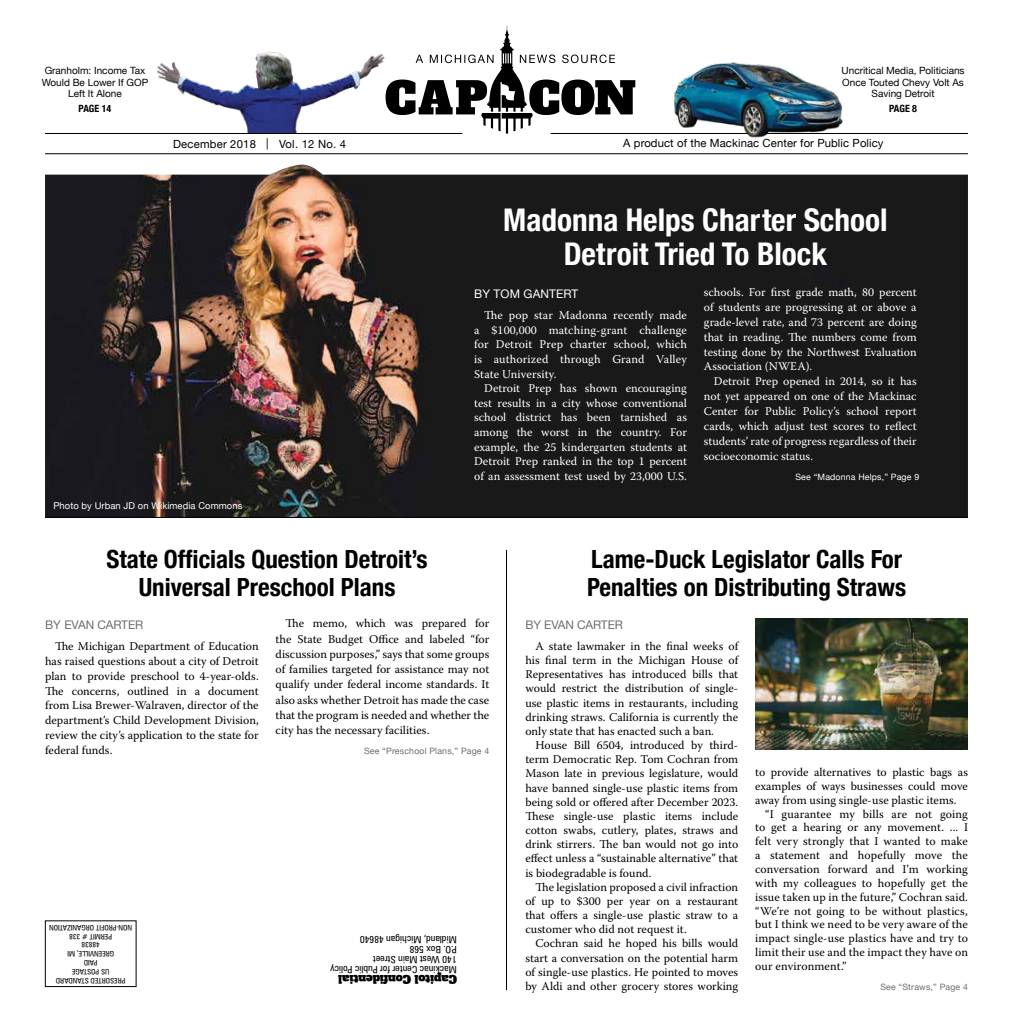
<style>
.page{position:relative;width:1013px;height:1035px;background:#fff}
.page>*{position:absolute;margin:0;border:0;box-sizing:border-box;transform-origin:0 0}
.t1{font:700 condensed 31.25px/33.8px "Helvetica Neue";color:#fff;text-align:center}
.t2{font:700 condensed 25px/27.5px "Helvetica Neue";color:#000}
.t3{font:11.88px/14.1px "Warnock Pro";letter-spacing:.005em;color:#000;text-align:justify}
.t4{font:11.88px/14.6px "Warnock Pro";color:#fff;text-align:justify}
.t5{font:11.88px "Helvetica Neue";letter-spacing:-.01em;color:#6d6e71}
.t6{font:11.88px "Helvetica Neue";letter-spacing:.01em;color:#fff}
.t7{font:11.25px "Helvetica Neue";letter-spacing:.01em;color:#000}
.t8{font:11.25px "Alfa Slab One";color:#000}
.t9{font:10px/11.2px "Helvetica Neue";color:#000;text-align:center}
.t10{font:condensed 10px/10px "Zurich BT";color:#000}
.t11{font:700 condensed 10px "Helvetica Neue";color:#000}
.t12{font:9.38px "Helvetica Neue";letter-spacing:.01em;color:#fff}
.t13{font:8.75px "Helvetica Neue";letter-spacing:.02em;color:#6d6e71}
.t14{font:8.75px "Helvetica Neue";letter-spacing:.02em;color:#fff}
.t15{font:condensed 7.5px/8.8px "Zurich BT";color:#000;text-align:center}
</style>
<div class="page">
<img style="left:755px;top:619px;width:213px;height:131px">
<img style="left:157px;top:51px;width:228px;height:82px">
<img style="left:45px;top:165px;width:922px;height:352px">
<div style="left:45px;top:921px;width:91px;height:66px;border:1px solid #000"></div>
<svg style="left:385px;top:26px;width:250px;height:108px"></svg>
<hr style="left:45px;top:133px;width:417px;height:1px;background:#000">
<hr style="left:550px;top:133px;width:418px;height:1px;background:#000">
<hr style="left:45px;top:153px;width:923px;height:1px;background:#000">
<hr style="left:506px;top:550px;width:1px;height:440px;background:#000">
<hr style="left:45px;top:517px;width:923px;height:1px;background:#000">
<img style="left:673px;top:62px;width:170px;height:76px">
<p class="t9" style="left:42px;top:66px;width:108px">Granholm: Income Tax<br>Would Be Lower If GOP<br>Left It Alone</p>
<p class="t11" style="left:79px;top:100px;width:34px">PAGE 14</p>
<p class="t9" style="left:841px;top:66px;width:125px">Uncritical Media, Politicians<br>Once Touted Chevy Volt As<br>Saving Detroit</p>
<p class="t11" style="left:889px;top:100px;width:29px">PAGE 8</p>
<p class="t7" style="left:173px;top:136px;width:174px">December 2018 | Vol. 12 No. 4</p>
<p class="t7" style="left:623px;top:135px;width:262px">A product of the Mackinac Center for Public Policy</p>
<h1 class="t1" style="left:503px;top:201px;width:386px">Madonna Helps Charter School<br>Detroit Tried To Block</h1>
<p class="t6" style="left:474px;top:285px;width:106px">BY TOM GANTERT</p>
<p class="t4" style="left:474px;top:308px;width:214px;text-indent:10px">The pop star Madonna recently made a $100,000 matching-grant challenge for Detroit Prep charter school, which is authorized through Grand Valley State University.</p>
<p class="t4" style="left:474px;top:381px;width:214px;text-indent:10px">Detroit Prep has shown encouraging test results in a city whose conventional school district has been tarnished as among the worst in the country. For example, the 25 kindergarten students at Detroit Prep ranked in the top 1 percent of an assessment test used by 23,000 U.S.</p>
<p class="t4" style="left:704px;top:285px;width:214px">schools. For first grade math, 80 percent of students are progressing at or above a grade-level rate, and 73 percent are doing that in reading. The numbers come from testing done by the Northwest Evaluation Association (NWEA).</p>
<p class="t4" style="left:704px;top:374px;width:214px;text-indent:10px">Detroit Prep opened in 2014, so it has not yet appeared on one of the Mackinac Center for Public Policy’s school report cards, which adjust test scores to reflect students’ rate of progress regardless of their socioeconomic status.</p>
<p class="t14" style="left:795px;top:470px;width:125px">See “Madonna Helps,” Page 9</p>
<p class="t12" style="left:53px;top:499px;width:190px">Photo by Urban JD on Wikimedia Commons</p>
<h2 class="t2" style="left:107px;top:544px;width:323px;text-align:center">State Officials Question Detroit’s<br>Universal Preschool Plans</h2>
<p class="t5" style="left:45px;top:616px;width:100px">BY EVAN CARTER</p>
<p class="t3" style="left:45px;top:639px;width:215px;line-height:14.8px;text-indent:10px">The Michigan Department of Education has raised questions about a city of Detroit plan to provide preschool to 4-year-olds.<br>The concerns, outlined in a document from Lisa Brewer-Walraven, director of the department’s Child Development Division, review the city’s application to the state for federal funds.</p>
<p class="t3" style="left:275px;top:616px;width:215px;line-height:15.2px;text-indent:10px">The memo, which was prepared for the State Budget Office and labeled “for discussion purposes,” says that some groups of families targeted for assistance may not qualify under federal income standards. It also asks whether Detroit has made the case that the program is needed and whether the city has the necessary facilities.</p>
<p class="t13" style="left:364px;top:744px;width:127px">See “Preschool Plans,” Page 4</p>
<p class="t15" style="left:132px;top:985px;width:84px;rotate:-180deg">PRESORTED STANDARD<br>US POSTAGE<br>PAID<br>GREENVILLE, MI<br>48838<br>PERMIT # 338<br>NON-PROFIT ORGANIZATION</p>
<p class="t10" style="left:456px;top:974px;width:128px;rotate:-180deg">Mackinac Center for Public Policy<br>140 West Main Street<br>P.O. Box 568<br>Midland, Michigan 48640</p>
<p class="t8" style="left:457px;top:987px;width:120px;rotate:-180deg">Capitol Confidential</p>
<h2 class="t2" style="left:587px;top:544px;width:321px">Lame-Duck Legislator Calls For<br>Penalties on Distributing Straws</h2>
<p class="t5" style="left:525px;top:616px;width:99px">BY EVAN CARTER</p>
<p class="t3" style="left:525px;top:639px;width:214px;text-indent:10px">A state lawmaker in the final weeks of his final term in the Michigan House of Representatives has introduced bills that would restrict the distribution of single&shy;use plastic items in restaurants, including drinking straws. California is currently the only state that has enacted such a ban.</p>
<p class="t3" style="left:525px;top:738px;width:214px;text-indent:10px">House Bill 6504, introduced by third&shy;term Democratic Rep. Tom Cochran from Mason late in previous legislature, would have banned single-use plastic items from being sold or offered after December 2023.<br>These single-use plastic items include cotton swabs, cutlery, plates, straws and drink stirrers. The ban would not go into effect unless a “sustainable alternative” that is biodegradable is found.</p>
<p class="t3" style="left:525px;top:880px;width:214px;text-indent:10px">The legislation proposed a civil infraction of up to $300 per year on a restaurant that offers a single-use plastic straw to a customer who did not request it.</p>
<p class="t3" style="left:525px;top:936px;width:214px;text-indent:10px">Cochran said he hoped his bills would start a conversation on the potential harm of single-use plastics. He pointed to moves by Aldi and other grocery stores working</p>
<p class="t3" style="left:755px;top:765px;width:214px">to provide alternatives to plastic bags as</p>
<p class="t3" style="left:755px;top:779px;width:214px">examples of ways businesses could move</p>
<p class="t3" style="left:755px;top:793px;width:203px">away from using single-use plastic items.</p>
<p class="t3" style="left:765px;top:806px;width:204px">“I guarantee my bills are not going</p>
<p class="t3" style="left:755px;top:820px;width:214px">to get a hearing or any movement. ... I</p>
<p class="t3" style="left:755px;top:834px;width:214px">felt very strongly that I wanted to make</p>
<p class="t3" style="left:755px;top:848px;width:214px">a statement and hopefully move the</p>
<p class="t3" style="left:755px;top:862px;width:214px">conversation forward and I’m working</p>
<p class="t3" style="left:755px;top:876px;width:214px">with my colleagues to hopefully get the</p>
<p class="t3" style="left:755px;top:890px;width:214px">issue taken up in the future,” Cochran said.</p>
<p class="t3" style="left:755px;top:903px;width:214px">“We’re not going to be without plastics,</p>
<p class="t3" style="left:755px;top:917px;width:214px">but I think we need to be very aware of the</p>
<p class="t3" style="left:755px;top:931px;width:214px">impact single-use plastics have and try to</p>
<p class="t3" style="left:755px;top:945px;width:214px">limit their use and the impact they have on</p>
<p class="t3" style="left:755px;top:959px;width:93px">our environment.”</p>
<p class="t13" style="left:880px;top:981px;width:89px">See “Straws,” Page 4</p>
</div>
